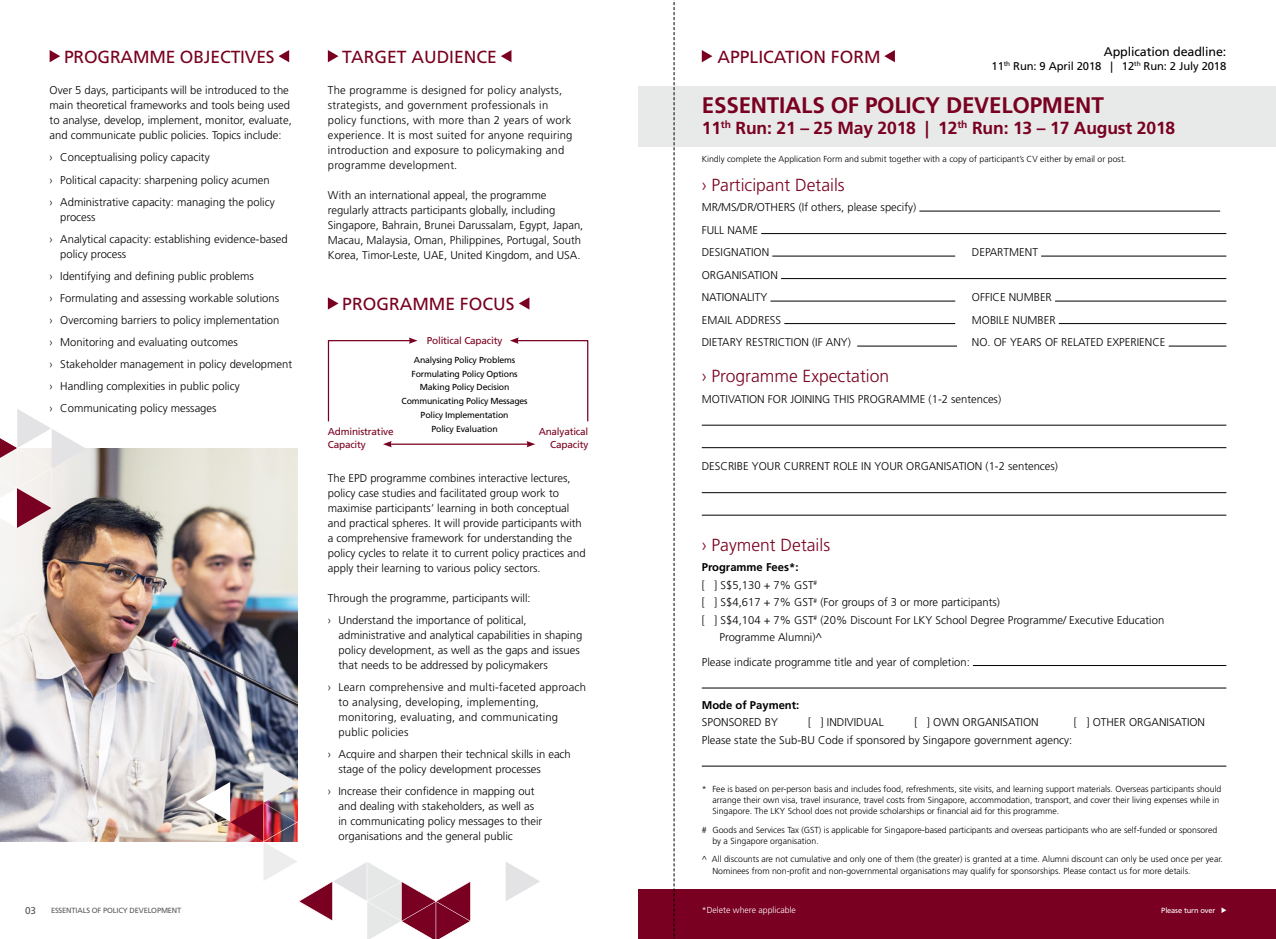
<style>
.page{position:relative;width:1276px;height:939px;background:#fff}
.page>*{position:absolute;margin:0;border:0;box-sizing:border-box;transform-origin:0 0}
.t1{font:700 22.5px "Frutiger";letter-spacing:-.01em;color:#790020}
.t2{font:17.5px "Frutiger";color:#790020}
.t3{font:300 17.5px "Frutiger";color:#790020}
.t4{font:700 17.5px "Frutiger";letter-spacing:-.01em;color:#790020}
.t5{font:12.5px "Frutiger";letter-spacing:-.01em;color:#000}
.t6{font:300 11.25px/15px "Frutiger";color:#000}
.t7{font:300 11.25px/15px "Frutiger";letter-spacing:.02em;color:#000}
.t8{font:11.25px "Frutiger";letter-spacing:-.01em;color:#000}
.t9{font:700 11.25px "Frutiger";color:#000}
.t10{font:10px/13.8px "Frutiger";letter-spacing:-.02em;color:#790020}
.t11{font:10px "Frutiger";color:#58595b}
.t12{font:300 8.75px/11.2px "Frutiger";color:#000}
.t13{font:8.75px/13.8px "Frutiger";letter-spacing:-.02em;color:#000;text-align:center}
.t14{font:300 8.75px "Frutiger";color:#fff}
.t15{font:7.5px "Frutiger";letter-spacing:-.02em;color:#58595b}
.t16{font:7.5px "Frutiger";letter-spacing:-.02em;color:#fff}
</style>
<div class="page">
<img style="left:0;top:449px;width:298px;height:393px">
<svg style="left:0;top:409px;width:86px;height:119px"></svg>
<svg style="left:195px;top:742px;width:345px;height:197px"></svg>
<div style="left:638px;top:86px;width:638px;height:60px;background:#e8eaea"></div>
<svg style="left:674px;top:0;width:1px;height:889px"></svg>
<div style="left:638px;top:889px;width:638px;height:50px;background:#790020"></div>
<svg style="left:1221px;top:907px;width:5px;height:6px"></svg>
<svg style="left:278px;top:50px;width:11px;height:12px"></svg>
<svg style="left:50px;top:50px;width:10px;height:12px"></svg>
<svg style="left:501px;top:50px;width:10px;height:12px"></svg>
<svg style="left:328px;top:50px;width:10px;height:12px"></svg>
<svg style="left:519px;top:297px;width:10px;height:13px"></svg>
<svg style="left:328px;top:297px;width:10px;height:13px"></svg>
<svg style="left:884px;top:50px;width:11px;height:12px"></svg>
<svg style="left:702px;top:50px;width:10px;height:12px"></svg>
<svg style="left:327px;top:337px;width:90px;height:85px"></svg>
<svg style="left:510px;top:337px;width:79px;height:85px"></svg>
<hr style="left:390px;top:444px;width:138px;height:1px;background:#790020">
<svg style="left:526px;top:441px;width:9px;height:6px"></svg>
<svg style="left:383px;top:441px;width:9px;height:6px"></svg>
<hr style="left:919px;top:211px;width:301px;height:1px;background:#000">
<hr style="left:761px;top:233px;width:465px;height:1px;background:#000">
<hr style="left:772px;top:256px;width:183px;height:1px;background:#000">
<hr style="left:1041px;top:256px;width:185px;height:1px;background:#000">
<hr style="left:781px;top:278px;width:445px;height:1px;background:#000">
<hr style="left:770px;top:301px;width:185px;height:1px;background:#000">
<hr style="left:1055px;top:301px;width:171px;height:1px;background:#000">
<hr style="left:784px;top:323px;width:171px;height:1px;background:#000">
<hr style="left:1058px;top:323px;width:168px;height:1px;background:#000">
<hr style="left:857px;top:346px;width:100px;height:1px;background:#000">
<hr style="left:1168px;top:346px;width:58px;height:1px;background:#000">
<hr style="left:702px;top:425px;width:524px;height:1px;background:#000">
<hr style="left:702px;top:447px;width:524px;height:1px;background:#000">
<hr style="left:702px;top:492px;width:524px;height:1px;background:#000">
<hr style="left:702px;top:515px;width:524px;height:1px;background:#000">
<hr style="left:973px;top:665px;width:253px;height:1px;background:#000">
<hr style="left:702px;top:688px;width:524px;height:1px;background:#000">
<hr style="left:702px;top:766px;width:524px;height:1px;background:#000">
<h2 class="t2" style="left:64px;top:46px;width:212px">PROGRAMME OBJECTIVES</h2>
<h2 class="t2" style="left:342px;top:46px;width:156px">TARGET AUDIENCE</h2>
<p class="t6" style="left:50px;top:83px;width:244px">Over 5 days, participants will be introduced to the main theoretical frameworks and tools being used to analyse, develop, implement, monitor, evaluate, and communicate public policies. Topics include:</p>
<p class="t6" style="left:50px;top:147px;width:226px;line-height:22.1px">› Conceptualising policy capacity<br>› Political capacity: sharpening policy acumen › Administrative capacity: managing the policy</p>
<p class="t6" style="left:50px;top:206px;width:240px;line-height:22.1px;text-indent:11px">process<br>› Analytical capacity: establishing evidence-based</p>
<p class="t6" style="left:50px;top:243px;width:244px;line-height:22.1px;text-indent:11px">policy process<br>› Identifying and defining public problems<br>› Formulating and assessing workable solutions<br>› Overcoming barriers to policy implementation<br>› Monitoring and evaluating outcomes<br>› Stakeholder management in policy development › Handling complexities in public policy<br>› Communicating policy messages</p>
<p class="t7" style="left:328px;top:83px;width:246px">The programme is designed for policy analysts, strategists, and government professionals in policy functions, with more than 2 years of work experience. It is most suited for anyone requiring introduction and exposure to policymaking and programme development.</p>
<p class="t6" style="left:328px;top:188px;width:257px">With an international appeal, the programme regularly attracts participants globally, including Singapore, Bahrain, Brunei Darussalam, Egypt, Japan, Macau, Malaysia, Oman, Philippines, Portugal, South Korea, Timor-Leste, UAE, United Kingdom, and USA.</p>
<h2 class="t2" style="left:342px;top:294px;width:174px">PROGRAMME FOCUS</h2>
<p class="t10" style="left:427px;top:333px;width:77px">Political Capacity</p>
<p class="t13" style="left:401px;top:353px;width:128px">Analysing Policy Problems<br>Formulating Policy Options<br>Making Policy Decision<br>Communicating Policy Messages<br>Policy Implementation<br>Policy Evaluation</p>
<p class="t10" style="left:328px;top:424px;width:67px">Administrative<br>Capacity</p>
<p class="t10" style="left:539px;top:424px;width:51px;text-align:right">Analyatical<br>Capacity</p>
<p class="t6" style="left:328px;top:471px;width:259px">The EPD programme combines interactive lectures, policy case studies and facilitated group work to maximise participants’ learning in both conceptual and practical spheres. It will provide participants with a comprehensive framework for understanding the policy cycles to relate it to current policy practices and apply their learning to various policy sectors.</p>
<p class="t6" style="left:328px;top:587px;width:204px;line-height:22.1px">Through the programme, participants will: › Understand the importance of political,</p>
<p class="t6" style="left:338px;top:628px;width:245px">administrative and analytical capabilities in shaping policy development, as well as the gaps and issues that needs to be addressed by policymakers</p>
<p class="t7" style="left:338px;top:680px;width:249px;text-indent:-11px">› Learn comprehensive and multi-faceted approach to analysing, developing, implementing, monitoring, evaluating, and communicating public policies</p>
<p class="t6" style="left:338px;top:747px;width:234px;text-indent:-11px">› Acquire and sharpen their technical skills in each stage of the policy development processes</p>
<p class="t6" style="left:338px;top:784px;width:205px;text-indent:-11px">› Increase their confidence in mapping out and dealing with stakeholders, as well as in communicating policy messages to their organisations and the general public</p>
<h2 class="t2" style="left:717px;top:46px;width:165px">APPLICATION FORM</h2>
<p class="t5" style="left:1103px;top:44px;width:124px">Application deadline:</p>
<p class="t8" style="left:991px;top:59px;width:236px">11<sup>th</sup> Run: 9 April 2018 | 12<sup>th</sup> Run: 2 July 2018</p>
<h1 class="t1" style="left:702px;top:92px;width:403px">ESSENTIALS OF POLICY DEVELOPMENT</h1>
<h2 class="t4" style="left:702px;top:117px;width:475px">11<sup>th</sup> Run: 21 – 25 May 2018 | 12<sup>th</sup> Run: 13 – 17 August 2018</h2>
<p class="t12" style="left:702px;top:153px;width:426px">Kindly complete the Application Form and submit together with a copy of participant’s CV either by email or post.</p>
<h2 class="t3" style="left:702px;top:175px;width:144px">› Participant Details</h2>
<p class="t6" style="left:702px;top:196px;width:216px;line-height:22.5px">MR/MS/DR/OTHERS (If others, please specify)<br>FULL NAME<br>DESIGNATION</p>
<p class="t6" style="left:702px;top:264px;width:78px;line-height:22.5px">ORGANISATION<br>NATIONALITY</p>
<p class="t6" style="left:972px;top:245px;width:68px">DEPARTMENT</p>
<p class="t6" style="left:972px;top:290px;width:82px">OFFICE NUMBER</p>
<p class="t6" style="left:702px;top:313px;width:81px">EMAIL ADDRESS</p>
<p class="t6" style="left:972px;top:313px;width:85px">MOBILE NUMBER</p>
<p class="t6" style="left:702px;top:335px;width:151px">DIETARY RESTRICTION (IF ANY)</p>
<p class="t6" style="left:972px;top:335px;width:195px">NO. OF YEARS OF RELATED EXPERIENCE</p>
<h2 class="t3" style="left:702px;top:366px;width:189px">› Programme Expectation</h2>
<p class="t6" style="left:702px;top:392px;width:301px">MOTIVATION FOR JOINING THIS PROGRAMME (1-2 sentences)</p>
<p class="t6" style="left:702px;top:459px;width:358px">DESCRIBE YOUR CURRENT ROLE IN YOUR ORGANISATION (1-2 sentences)</p>
<h2 class="t3" style="left:702px;top:535px;width:130px">› Payment Details</h2>
<p class="t9" style="left:702px;top:561px;width:98px">Programme Fees*:</p>
<p class="t6" style="left:702px;top:578px;width:117px">[ ] S$5,130 + 7% GST<sup>#</sup></p>
<p class="t6" style="left:702px;top:595px;width:300px">[ ] S$4,617 + 7% GST<sup>#</sup> (For groups of 3 or more participants)</p>
<p class="t6" style="left:702px;top:613px;width:464px">[ ] S$4,104 + 7% GST<sup>#</sup> (20% Discount For LKY School Degree Programme/ Executive Education</p>
<p class="t6" style="left:719px;top:630px;width:104px">Programme Alumni)^</p>
<p class="t6" style="left:702px;top:655px;width:269px">Please indicate programme title and year of completion:</p>
<p class="t9" style="left:702px;top:698px;width:99px">Mode of Payment:</p>
<p class="t6" style="left:702px;top:715px;width:78px">SPONSORED BY</p>
<p class="t6" style="left:808px;top:715px;width:77px">[ ] INDIVIDUAL</p>
<p class="t6" style="left:914px;top:715px;width:126px">[ ] OWN ORGANISATION</p>
<p class="t6" style="left:1074px;top:715px;width:133px">[ ] OTHER ORGANISATION</p>
<p class="t6" style="left:702px;top:733px;width:372px">Please state the Sub-BU Code if sponsored by Singapore government agency:</p>
<p class="t12" style="left:712px;top:783px;width:510px;text-indent:-11px">* Fee is based on per-person basis and includes food, refreshments, site visits, and learning support materials. Overseas participants should arrange their own visa, travel insurance, travel costs from Singapore, accommodation, transport, and cover their living expenses while in<br>Singapore. The LKY School does not provide scholarships or financial aid for this programme.</p>
<p class="t12" style="left:712px;top:824px;width:506px;text-indent:-11px"># Goods and Services Tax (GST) is applicable for Singapore-based participants and overseas participants who are self-funded or sponsored by a Singapore organisation.</p>
<p class="t12" style="left:712px;top:854px;width:512px;text-indent:-11px">^ All discounts are not cumulative and only one of them (the greater) is granted at a time. Alumni discount can only be used once per year.<br>Nominees from non-profit and non-governmental organisations may qualify for sponsorships. Please contact us for more details.</p>
<p class="t14" style="left:702px;top:905px;width:96px">*Delete where applicable</p>
<p class="t11" style="left:25px;top:905px;width:12px">03</p>
<p class="t16" style="left:1161px;top:906px;width:56px">Please turn over</p>
<p class="t15" style="left:51px;top:906px;width:132px">ESSENTIALS OF POLICY DEVELOPMENT</p>
</div>
